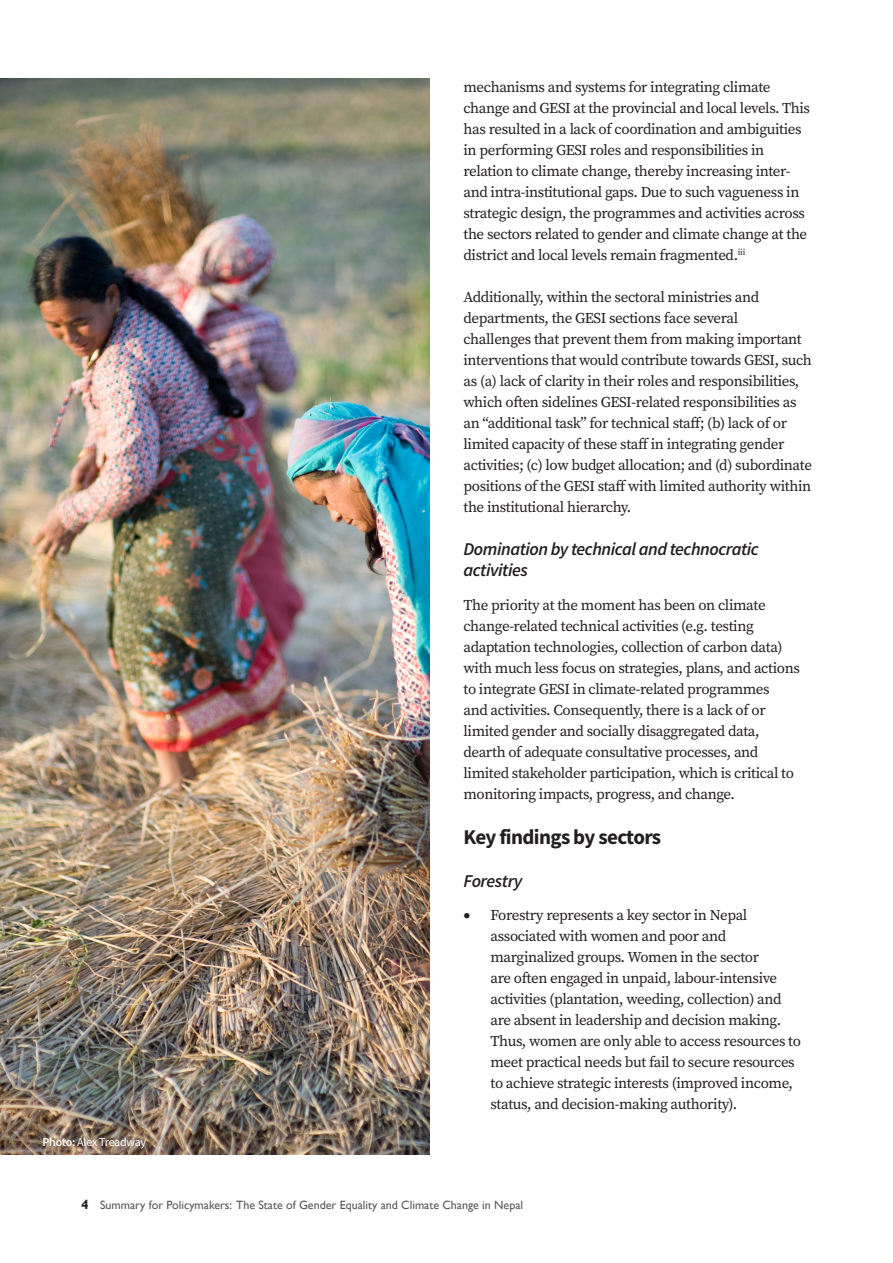
<style>
.page{position:relative;width:893px;height:1263px;background:#fff}
.page>*{position:absolute;margin:0;border:0;box-sizing:border-box;transform-origin:0 0}
.Head_I{font:700 21px "Source Sans Pro";letter-spacing:-.03em;color:#231f20}
.Head_II{font:italic 600 18px/21.6px "Source Sans Pro";letter-spacing:-.025em;color:#231f20}
.Body_text{font:15px/21px "Source Serif Pro";letter-spacing:-.025em;color:#231f20}
.t1{font:12px "Gill Sans";color:#57585a}
.t2{font:12px "Source Sans Pro";letter-spacing:-.025em;color:#fff}
.s1{font-weight:600}
.s2{font-weight:700;font-size:13.5px;color:#231f20}
</style>
<div class="page">
<img style="left:0;top:78px;width:429px;height:1076px">
<p class="t2" style="left:43px;top:1135px;width:105px"><span class="s1">Photo:</span> Alex Treadway</p>
<p class="Body_text" style="left:463px;top:76px;width:348px">mechanisms and systems for integrating climate change and GESI at the provincial and local levels. This has resulted in a lack of coordination and ambiguities in performing GESI roles and responsibilities in relation to climate change, thereby increasing inter&shy;and intra-institutional gaps. Due to such vagueness in strategic design, the programmes and activities across the sectors related to gender and climate change at the district and local levels remain fragmented.<sup>iii</sup></p>
<p class="Body_text" style="left:463px;top:286px;width:350px">Additionally, within the sectoral ministries and departments, the GESI sections face several<br>challenges that prevent them from making important interventions that would contribute towards GESI, such as (a) lack of clarity in their roles and responsibilities, which often sidelines GESI-related responsibilities as an “additional task” for technical staff; (b) lack of or limited capacity of these staff in integrating gender activities; (c) low budget allocation; and (d) subordinate positions of the GESI staff with limited authority within the institutional hierarchy.</p>
<p class="Head_II" style="left:463px;top:537px;width:297px">Domination by technical and technocratic activities</p>
<p class="Body_text" style="left:463px;top:594px;width:338px">The priority at the moment has been on climate change-related technical activities (e.g. testing adaptation technologies, collection of carbon data) with much less focus on strategies, plans, and actions to integrate GESI in climate-related programmes<br>and activities. Consequently, there is a lack of or limited gender and socially disaggregated data, dearth of adequate consultative processes, and limited stakeholder participation, which is critical to monitoring impacts, progress, and change.</p>
<p class="Head_I" style="left:463px;top:823px;width:199px">Key findings by sectors</p>
<p class="Head_II" style="left:463px;top:869px;width:60px">Forestry</p>
<p class="Body_text" style="left:490px;top:905px;width:312px;text-indent:-27px">• Forestry represents a key sector in Nepal associated with women and poor and marginalized groups. Women in the sector<br>are often engaged in unpaid, labour-intensive activities (plantation, weeding, collection) and are absent in leadership and decision making.<br>Thus, women are only able to access resources to meet practical needs but fail to secure resources to achieve strategic interests (improved income, status, and decision-making authority).</p>
<p class="t1" style="left:81px;top:1198px;width:443px"><span class="s2">4</span> Summary for Policymakers: The State of Gender Equality and Climate Change in Nepal</p>
</div>
